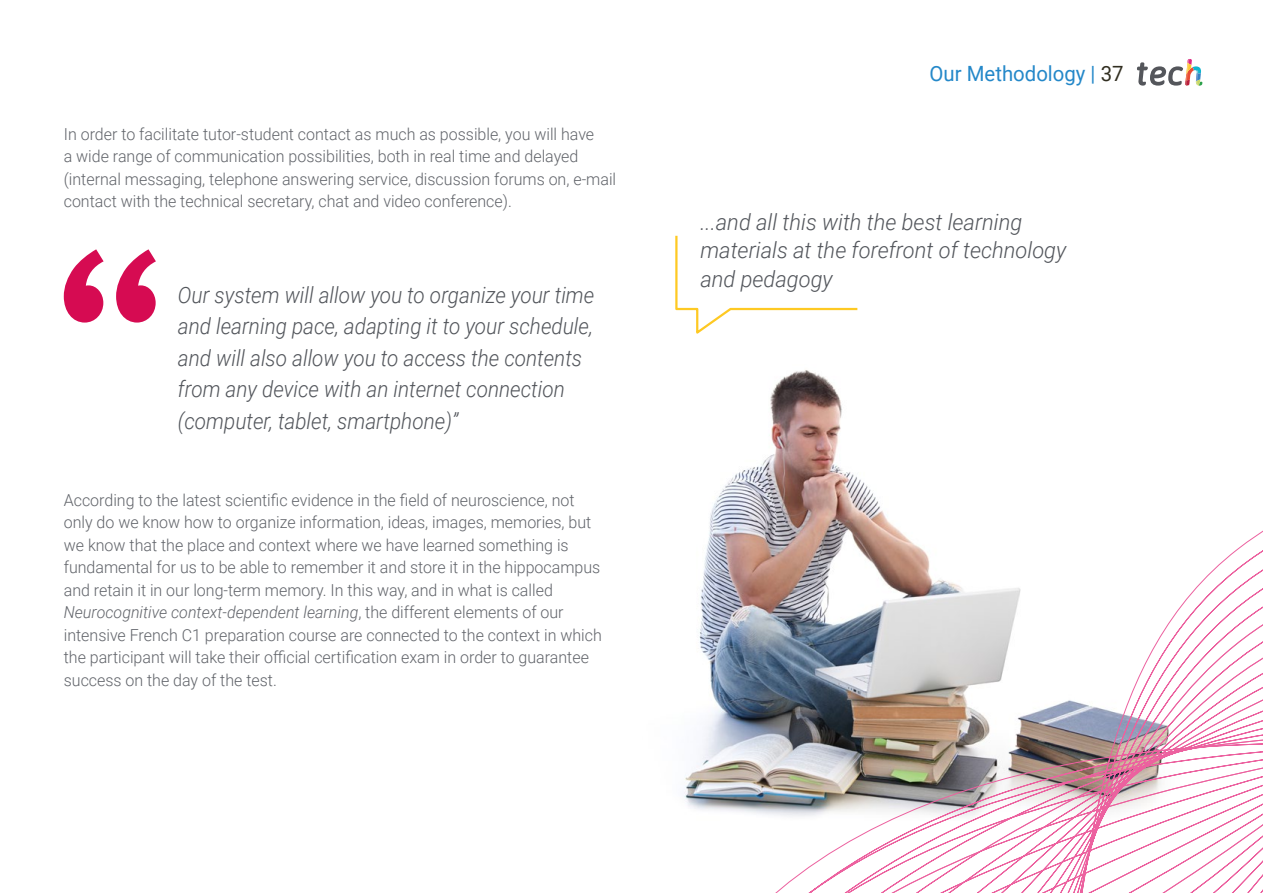
<style>
.page{position:relative;width:1263px;height:893px;background:#fff}
.page>*{position:absolute;margin:0;border:0;box-sizing:border-box;transform-origin:0 0}
.t1{font:italic 300 22.5px/31.5px "Roboto";color:#52555b;scale:.92 1}
.t2{font:italic 300 22.5px/28.5px "Roboto";color:#52555b}
.t3{font:21px "Roboto";color:#2488c9}
.t4{font:300 16.5px/22.5px "Roboto";color:#61646a}
.s1{font-style:italic}
.s2{color:#312e20}
</style>
<div class="page">
<svg style="left:1137px;top:59px;width:65px;height:27px"></svg>
<img style="left:684px;top:370px;width:202px;height:443px">
<svg style="left:64px;top:249px;width:92px;height:74px"></svg>
<img style="left:755px;top:518px;width:508px;height:375px">
<svg style="left:675px;top:235px;width:183px;height:99px"></svg>
<p class="t4" style="left:64px;top:122px;width:554px">In order to facilitate tutor-student contact as much as possible, you will have<br>a wide range of communication possibilities, both in real time and delayed (internal messaging, telephone answering service, discussion forums on, e-mail contact with the technical secretary, chat and video conference).</p>
<h1 class="t1" style="left:178px;top:278px;width:454px">Our system will allow you to organize your time and learning pace, adapting it to your schedule, and will also allow you to access the contents from any device with an internet connection (computer, tablet, smartphone)”</h1>
<p class="t4" style="left:64px;top:488px;width:539px">According to the latest scientific evidence in the field of neuroscience, not only do we know how to organize information, ideas, images, memories, but we know that the place and context where we have learned something is fundamental for us to be able to remember it and store it in the hippocampus and retain it in our long-term memory. In this way, and in what is called <span class="s1">Neurocognitive context-dependent learning</span>, the different elements of our intensive French C1 preparation course are connected to the context in which the participant will take their official certification exam in order to guarantee success on the day of the test.</p>
<p class="t3" style="left:930px;top:59px;width:195px">Our Methodology | <span class="s2">37</span></p>
<h1 class="t2" style="left:700px;top:207px;width:367px">...and all this with the best learning materials at the forefront of technology and pedagogy</h1>
</div>
